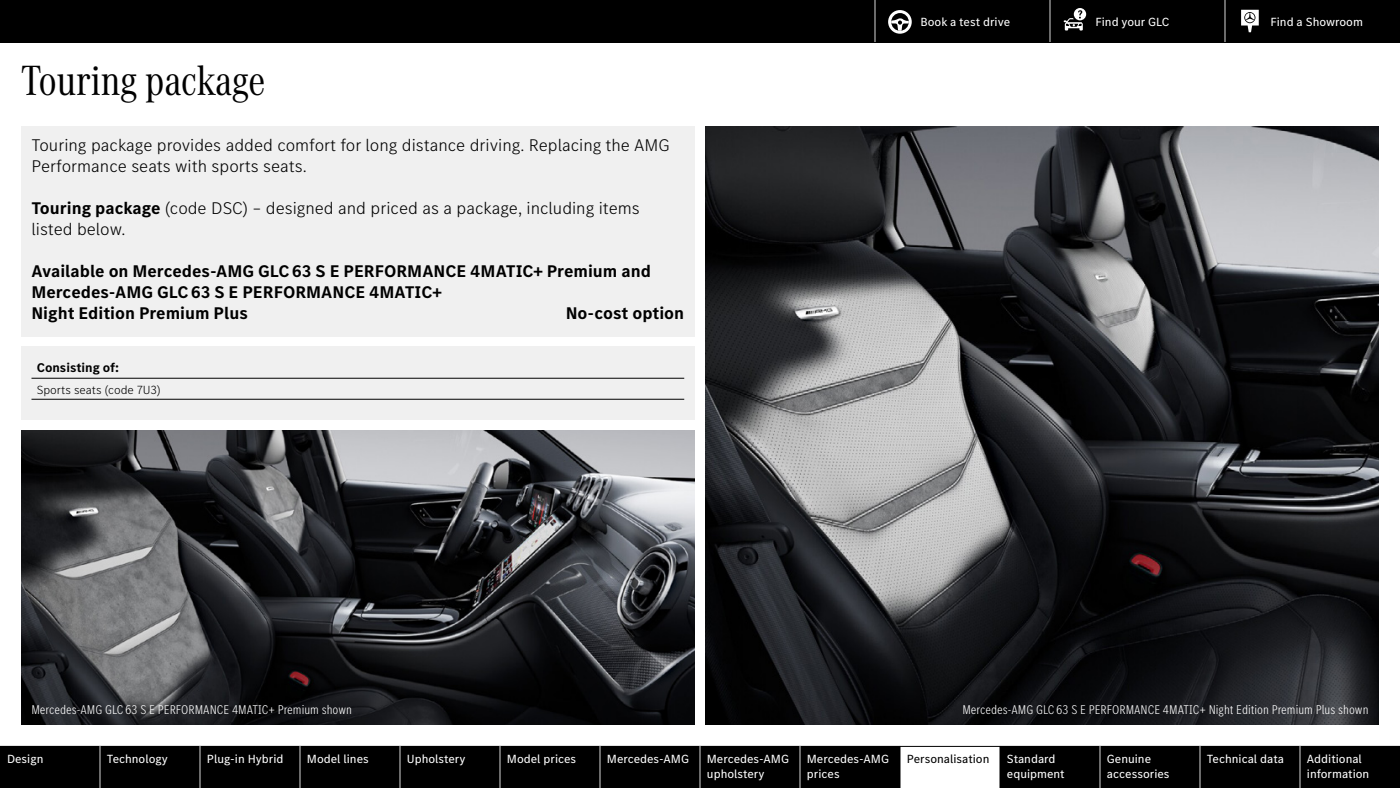
<style>
.page{position:relative;width:1400px;height:788px;background:#fff}
.page>*{position:absolute;margin:0;border:0;box-sizing:border-box;transform-origin:0 0}
.t1{font:43.75px "MB Corpo A Title Cond";color:#000}
.t2{font:300 17.5px/21px "MB Corpo S Text";color:#000}
.t3{font:700 17.5px/21px "MB Corpo S Text";color:#000}
.t4{font:300 condensed 13.12px "MB Corpo S Text";color:#fff}
.t5{font:700 13.12px "MB Corpo S Text";color:#000}
.t6{font:12.25px/14.7px "MB Corpo S Text";color:#fff}
.t7{font:300 12.25px "MB Corpo S Text";color:#000}
.t8{font:12.25px "MB Corpo S Text";color:#000}
.s1{font-weight:700}
</style>
<div class="page">
<img style="left:705px;top:126px;width:674px;height:598px">
<img style="left:21px;top:430px;width:674px;height:294px">
<div style="left:21px;top:126px;width:674px;height:210px;background:#f0f0f0"></div>
<div style="left:21px;top:346px;width:674px;height:74px;background:#f0f0f0"></div>
<hr style="left:32px;top:378px;width:652px;height:1px;background:#000">
<hr style="left:32px;top:399px;width:652px;height:1px;background:#000">
<div style="left:0;top:0;width:1400px;height:42px;background:#000"></div>
<svg style="left:875px;top:0;width:384px;height:42px"></svg>
<svg style="left:0;top:746px;width:1400px;height:42px;background:#121212"></svg>
<hr style="left:700px;top:746px;width:1px;height:42px;background:#d8d8d8">
<hr style="left:800px;top:746px;width:1px;height:42px;background:#d8d8d8">
<hr style="left:1100px;top:746px;width:1px;height:42px;background:#d8d8d8">
<hr style="left:1200px;top:746px;width:1px;height:42px;background:#d8d8d8">
<hr style="left:100px;top:746px;width:1px;height:42px;background:#d8d8d8">
<hr style="left:200px;top:746px;width:1px;height:42px;background:#d8d8d8">
<hr style="left:300px;top:746px;width:1px;height:42px;background:#d8d8d8">
<hr style="left:400px;top:746px;width:1px;height:42px;background:#d8d8d8">
<hr style="left:900px;top:746px;width:1px;height:42px;background:#000">
<hr style="left:1000px;top:746px;width:1px;height:42px;background:#000">
<hr style="left:500px;top:746px;width:1px;height:42px;background:#d8d8d8">
<hr style="left:600px;top:746px;width:1px;height:42px;background:#d8d8d8">
<hr style="left:1300px;top:746px;width:1px;height:42px;background:#d8d8d8">
<h1 class="t1" style="left:21px;top:51px;width:246px">Touring package</h1>
<h2 class="t2" style="left:32px;top:134px;width:640px">Touring package provides added comfort for long distance driving. Replacing the AMG<br>Performance seats with sports seats.</h2>
<h2 class="t2" style="left:32px;top:197px;width:610px"><span class="s1">Touring package</span> (code DSC) – designed and priced as a package, including items listed below.</h2>
<h2 class="t3" style="left:32px;top:260px;width:621px">Available on Mercedes-AMG GLC 63 S E PERFORMANCE 4MATIC+ Premium and<br>Mercedes-AMG GLC 63 S E PERFORMANCE 4MATIC+<br>Night Edition Premium Plus</h2>
<h2 class="t3" style="left:566px;top:302px;width:120px">No-cost option</h2>
<p class="t5" style="left:37px;top:359px;width:84px">Consisting of:</p>
<p class="t7" style="left:37px;top:381px;width:125px">Sports seats (code 7U3)</p>
<p class="t6" style="left:920px;top:14px;width:91px">Book a test drive</p>
<p class="t6" style="left:1096px;top:14px;width:75px">Find your GLC</p>
<p class="t6" style="left:1271px;top:14px;width:94px">Find a Showroom</p>
<p class="t4" style="left:32px;top:701px;width:322px">Mercedes-AMG GLC 63 S E PERFORMANCE 4MATIC+ Premium shown</p>
<p class="t4" style="left:962px;top:701px;width:408px">Mercedes-AMG GLC 63 S E PERFORMANCE 4MATIC+ Night Edition Premium Plus shown</p>
<p class="t6" style="left:7px;top:751px;width:38px">Design</p>
<p class="t6" style="left:107px;top:751px;width:62px">Technology</p>
<p class="t6" style="left:207px;top:751px;width:78px">Plug-in Hybrid</p>
<p class="t6" style="left:307px;top:751px;width:63px">Model lines</p>
<p class="t6" style="left:407px;top:751px;width:60px">Upholstery</p>
<p class="t6" style="left:507px;top:751px;width:71px">Model prices</p>
<p class="t6" style="left:607px;top:751px;width:84px">Mercedes-AMG</p>
<p class="t6" style="left:707px;top:751px;width:84px">Mercedes-AMG upholstery</p>
<p class="t6" style="left:807px;top:751px;width:84px">Mercedes-AMG prices</p>
<p class="t8" style="left:907px;top:750px;width:84px">Personalisation</p>
<p class="t6" style="left:1007px;top:751px;width:59px">Standard equipment</p>
<p class="t6" style="left:1107px;top:751px;width:64px">Genuine accessories</p>
<p class="t6" style="left:1207px;top:751px;width:79px">Technical data</p>
<p class="t6" style="left:1307px;top:751px;width:64px">Additional information</p>
</div>
